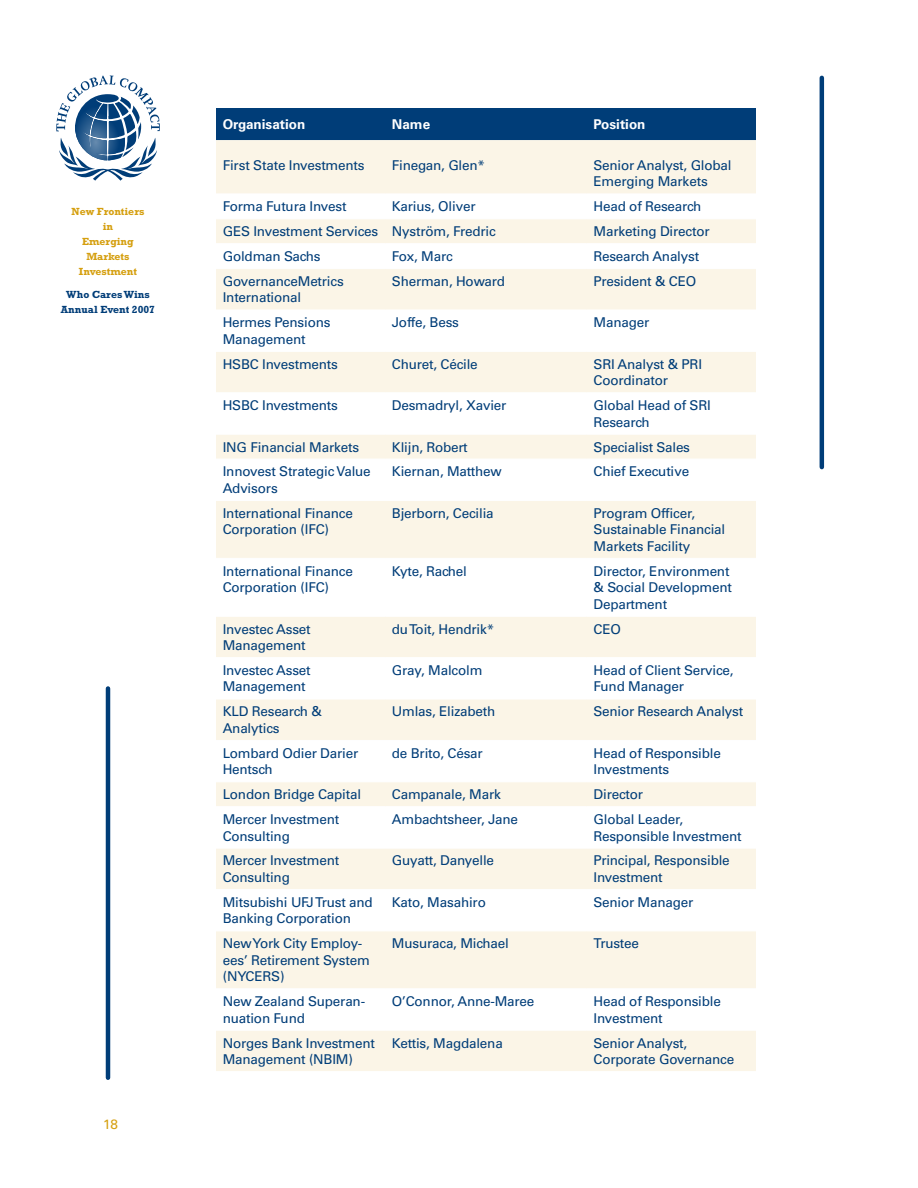
<style>
.page{position:relative;width:918px;height:1188px;background:#fff}
.page>*{position:absolute;margin:0;border:0;box-sizing:border-box;transform-origin:0 0}
.t1{font:13.5px/16.5px "Univers LT Std";letter-spacing:-.015em;color:#003d78}
.t2{font:700 13.5px "Univers LT Std";color:#fff}
.t3{font:13.5px "Univers LT Std";color:#d59f0f}
.t4{font:700 10.5px/15px "Rockwell Std";color:#d59f0f;text-align:center}
.t5{font:700 10.5px/15px "Rockwell Std";color:#003d78;text-align:center}
</style>
<div class="page">
<hr style="left:106px;top:688px;width:4px;height:390px;background:#003d78">
<hr style="left:820px;top:78px;width:4px;height:389px;background:#003d78">
<svg style="left:56px;top:76px;width:104px;height:105px"></svg>
<div style="left:216px;top:108px;width:540px;height:32px;background:#003d78"></div>
<div style="left:216px;top:140px;width:540px;height:931px;background:#fbf5e7"></div>
<svg style="left:216px;top:195px;width:540px;height:835px"></svg>
<hr style="left:216px;top:194px;width:169px;height:1px;background:#fff">
<hr style="left:385px;top:194px;width:202px;height:1px;background:#fff">
<hr style="left:587px;top:194px;width:169px;height:1px;background:#fff">
<hr style="left:216px;top:218px;width:169px;height:1px;background:#fff">
<hr style="left:385px;top:218px;width:202px;height:1px;background:#fff">
<hr style="left:587px;top:218px;width:169px;height:1px;background:#fff">
<hr style="left:216px;top:243px;width:169px;height:1px;background:#fff">
<hr style="left:385px;top:243px;width:202px;height:1px;background:#fff">
<hr style="left:587px;top:243px;width:169px;height:1px;background:#fff">
<hr style="left:216px;top:268px;width:169px;height:1px;background:#fff">
<hr style="left:385px;top:268px;width:202px;height:1px;background:#fff">
<hr style="left:587px;top:268px;width:169px;height:1px;background:#fff">
<hr style="left:216px;top:310px;width:169px;height:1px;background:#fff">
<hr style="left:385px;top:310px;width:202px;height:1px;background:#fff">
<hr style="left:587px;top:310px;width:169px;height:1px;background:#fff">
<hr style="left:216px;top:351px;width:169px;height:1px;background:#fff">
<hr style="left:385px;top:351px;width:202px;height:1px;background:#fff">
<hr style="left:587px;top:351px;width:169px;height:1px;background:#fff">
<hr style="left:216px;top:392px;width:169px;height:1px;background:#fff">
<hr style="left:385px;top:392px;width:202px;height:1px;background:#fff">
<hr style="left:587px;top:392px;width:169px;height:1px;background:#fff">
<hr style="left:216px;top:434px;width:169px;height:1px;background:#fff">
<hr style="left:385px;top:434px;width:202px;height:1px;background:#fff">
<hr style="left:587px;top:434px;width:169px;height:1px;background:#fff">
<hr style="left:216px;top:459px;width:169px;height:1px;background:#fff">
<hr style="left:385px;top:459px;width:202px;height:1px;background:#fff">
<hr style="left:587px;top:459px;width:169px;height:1px;background:#fff">
<hr style="left:216px;top:500px;width:169px;height:1px;background:#fff">
<hr style="left:385px;top:500px;width:202px;height:1px;background:#fff">
<hr style="left:587px;top:500px;width:169px;height:1px;background:#fff">
<hr style="left:216px;top:558px;width:169px;height:1px;background:#fff">
<hr style="left:385px;top:558px;width:202px;height:1px;background:#fff">
<hr style="left:587px;top:558px;width:169px;height:1px;background:#fff">
<hr style="left:216px;top:616px;width:169px;height:1px;background:#fff">
<hr style="left:385px;top:616px;width:202px;height:1px;background:#fff">
<hr style="left:587px;top:616px;width:169px;height:1px;background:#fff">
<hr style="left:216px;top:657px;width:169px;height:1px;background:#fff">
<hr style="left:385px;top:657px;width:202px;height:1px;background:#fff">
<hr style="left:587px;top:657px;width:169px;height:1px;background:#fff">
<hr style="left:216px;top:699px;width:169px;height:1px;background:#fff">
<hr style="left:385px;top:699px;width:202px;height:1px;background:#fff">
<hr style="left:587px;top:699px;width:169px;height:1px;background:#fff">
<hr style="left:216px;top:740px;width:169px;height:1px;background:#fff">
<hr style="left:385px;top:740px;width:202px;height:1px;background:#fff">
<hr style="left:587px;top:740px;width:169px;height:1px;background:#fff">
<hr style="left:216px;top:781px;width:169px;height:1px;background:#fff">
<hr style="left:385px;top:781px;width:202px;height:1px;background:#fff">
<hr style="left:587px;top:781px;width:169px;height:1px;background:#fff">
<hr style="left:216px;top:806px;width:169px;height:1px;background:#fff">
<hr style="left:385px;top:806px;width:202px;height:1px;background:#fff">
<hr style="left:587px;top:806px;width:169px;height:1px;background:#fff">
<hr style="left:216px;top:848px;width:169px;height:1px;background:#fff">
<hr style="left:385px;top:848px;width:202px;height:1px;background:#fff">
<hr style="left:587px;top:848px;width:169px;height:1px;background:#fff">
<hr style="left:216px;top:889px;width:169px;height:1px;background:#fff">
<hr style="left:385px;top:889px;width:202px;height:1px;background:#fff">
<hr style="left:587px;top:889px;width:169px;height:1px;background:#fff">
<hr style="left:216px;top:931px;width:169px;height:1px;background:#fff">
<hr style="left:385px;top:931px;width:202px;height:1px;background:#fff">
<hr style="left:587px;top:931px;width:169px;height:1px;background:#fff">
<hr style="left:216px;top:988px;width:169px;height:1px;background:#fff">
<hr style="left:385px;top:988px;width:202px;height:1px;background:#fff">
<hr style="left:587px;top:988px;width:169px;height:1px;background:#fff">
<hr style="left:216px;top:1030px;width:169px;height:1px;background:#fff">
<hr style="left:385px;top:1030px;width:202px;height:1px;background:#fff">
<hr style="left:587px;top:1030px;width:169px;height:1px;background:#fff">
<p class="t4" style="left:72px;top:204px;width:74px">New Frontiers in<br>Emerging<br>Markets<br>Investment</p>
<p class="t5" style="left:61px;top:287px;width:96px">Who Cares Wins<br>Annual Event 2007</p>
<p class="t3" style="left:103px;top:1116px;width:16px">1 8</p>
<p class="t2" style="left:223px;top:116px;width:84px">Organisation</p>
<p class="t2" style="left:392px;top:116px;width:40px">Name</p>
<p class="t2" style="left:594px;top:116px;width:53px">Position</p>
<p class="t1" style="left:223px;top:157px;width:143px">First State Investments</p>
<p class="t1" style="left:392px;top:157px;width:95px">Finegan, Glen*</p>
<p class="t1" style="left:594px;top:157px;width:140px">Senior Analyst, Global<br>Emerging Markets</p>
<p class="t1" style="left:223px;top:198px;width:125px">Forma Futura Invest</p>
<p class="t1" style="left:392px;top:198px;width:85px">Karius, Oliver</p>
<p class="t1" style="left:594px;top:198px;width:109px">Head of Research</p>
<p class="t1" style="left:223px;top:223px;width:275px">GES Investment Services Nyström, Fredric</p>
<p class="t1" style="left:594px;top:223px;width:118px">Marketing Director</p>
<p class="t1" style="left:223px;top:248px;width:99px">Goldman Sachs</p>
<p class="t1" style="left:392px;top:248px;width:62px">Fox, Marc</p>
<p class="t1" style="left:594px;top:248px;width:107px">Research Analyst</p>
<p class="t1" style="left:223px;top:273px;width:123px">GovernanceMetrics<br>International</p>
<p class="t1" style="left:392px;top:273px;width:115px">Sherman, Howard</p>
<p class="t1" style="left:594px;top:273px;width:104px">President &amp; CEO</p>
<p class="t1" style="left:223px;top:314px;width:109px">Hermes Pensions<br>Management</p>
<p class="t1" style="left:392px;top:314px;width:69px">Joffe, Bess</p>
<p class="t1" style="left:594px;top:314px;width:57px">Manager</p>
<p class="t1" style="left:223px;top:356px;width:117px">HSBC Investments</p>
<p class="t1" style="left:392px;top:356px;width:87px">Churet, Cécile</p>
<p class="t1" style="left:594px;top:356px;width:110px">SRI Analyst &amp; PRI<br>Coordinator</p>
<p class="t1" style="left:223px;top:397px;width:117px">HSBC Investments</p>
<p class="t1" style="left:392px;top:397px;width:116px">Desmadryl, Xavier</p>
<p class="t1" style="left:594px;top:397px;width:119px">Global Head of SRI<br>Research</p>
<p class="t1" style="left:223px;top:439px;width:138px">ING Financial Markets</p>
<p class="t1" style="left:392px;top:439px;width:77px">Klijn, Robert</p>
<p class="t1" style="left:594px;top:439px;width:98px">Specialist Sales</p>
<p class="t1" style="left:223px;top:463px;width:150px">Innovest Strategic Value<br>Advisors</p>
<p class="t1" style="left:392px;top:463px;width:111px">Kiernan, Matthew</p>
<p class="t1" style="left:594px;top:463px;width:97px">Chief Executive</p>
<p class="t1" style="left:223px;top:505px;width:132px">International Finance<br>Corporation (IFC)</p>
<p class="t1" style="left:392px;top:505px;width:103px">Bjerborn, Cecilia</p>
<p class="t1" style="left:594px;top:505px;width:133px">Program Officer,<br>Sustainable Financial<br>Markets Facility</p>
<p class="t1" style="left:223px;top:563px;width:132px">International Finance<br>Corporation (IFC)</p>
<p class="t1" style="left:392px;top:563px;width:77px">Kyte, Rachel</p>
<p class="t1" style="left:594px;top:563px;width:140px">Director, Environment &amp; Social Development<br>Department</p>
<p class="t1" style="left:223px;top:621px;width:89px">Investec Asset<br>Management</p>
<p class="t1" style="left:392px;top:621px;width:104px">du Toit, Hendrik*</p>
<p class="t1" style="left:594px;top:621px;width:29px">CEO</p>
<p class="t1" style="left:223px;top:662px;width:89px">Investec Asset<br>Management</p>
<p class="t1" style="left:392px;top:662px;width:92px">Gray, Malcolm</p>
<p class="t1" style="left:594px;top:662px;width:142px">Head of Client Service,<br>Fund Manager</p>
<p class="t1" style="left:223px;top:703px;width:101px">KLD Research &amp;<br>Analytics</p>
<p class="t1" style="left:392px;top:703px;width:105px">Umlas, Elizabeth</p>
<p class="t1" style="left:594px;top:703px;width:151px">Senior Research Analyst</p>
<p class="t1" style="left:223px;top:745px;width:137px">Lombard Odier Darier<br>Hentsch</p>
<p class="t1" style="left:392px;top:745px;width:92px">de Brito, César</p>
<p class="t1" style="left:594px;top:745px;width:129px">Head of Responsible<br>Investments</p>
<p class="t1" style="left:223px;top:786px;width:140px">London Bridge Capital</p>
<p class="t1" style="left:392px;top:786px;width:110px">Campanale, Mark</p>
<p class="t1" style="left:594px;top:786px;width:51px">Director</p>
<p class="t1" style="left:223px;top:811px;width:118px">Mercer Investment<br>Consulting</p>
<p class="t1" style="left:392px;top:811px;width:128px">Ambachtsheer, Jane</p>
<p class="t1" style="left:594px;top:811px;width:150px">Global Leader,<br>Responsible Investment</p>
<p class="t1" style="left:223px;top:852px;width:118px">Mercer Investment<br>Consulting</p>
<p class="t1" style="left:392px;top:852px;width:104px">Guyatt, Danyelle</p>
<p class="t1" style="left:594px;top:852px;width:138px">Principal, Responsible<br>Investment</p>
<p class="t1" style="left:223px;top:894px;width:152px">Mitsubishi UFJ Trust and<br>Banking Corporation</p>
<p class="t1" style="left:392px;top:894px;width:96px">Kato, Masahiro</p>
<p class="t1" style="left:594px;top:894px;width:101px">Senior Manager</p>
<p class="t1" style="left:223px;top:935px;width:149px">New York City Employ&shy;ees’ Retirement System (NYCERS)</p>
<p class="t1" style="left:392px;top:935px;width:118px">Musuraca, Michael</p>
<p class="t1" style="left:594px;top:935px;width:47px">Trustee</p>
<p class="t1" style="left:223px;top:993px;width:144px">New Zealand Superan&shy;nuation Fund</p>
<p class="t1" style="left:392px;top:993px;width:144px">O’Connor, Anne-Maree</p>
<p class="t1" style="left:594px;top:993px;width:129px">Head of Responsible<br>Investment</p>
<p class="t1" style="left:223px;top:1035px;width:154px">Norges Bank Investment<br>Management (NBIM)</p>
<p class="t1" style="left:392px;top:1035px;width:112px">Kettis, Magdalena</p>
<p class="t1" style="left:594px;top:1035px;width:142px">Senior Analyst,<br>Corporate Governance</p>
</div>
